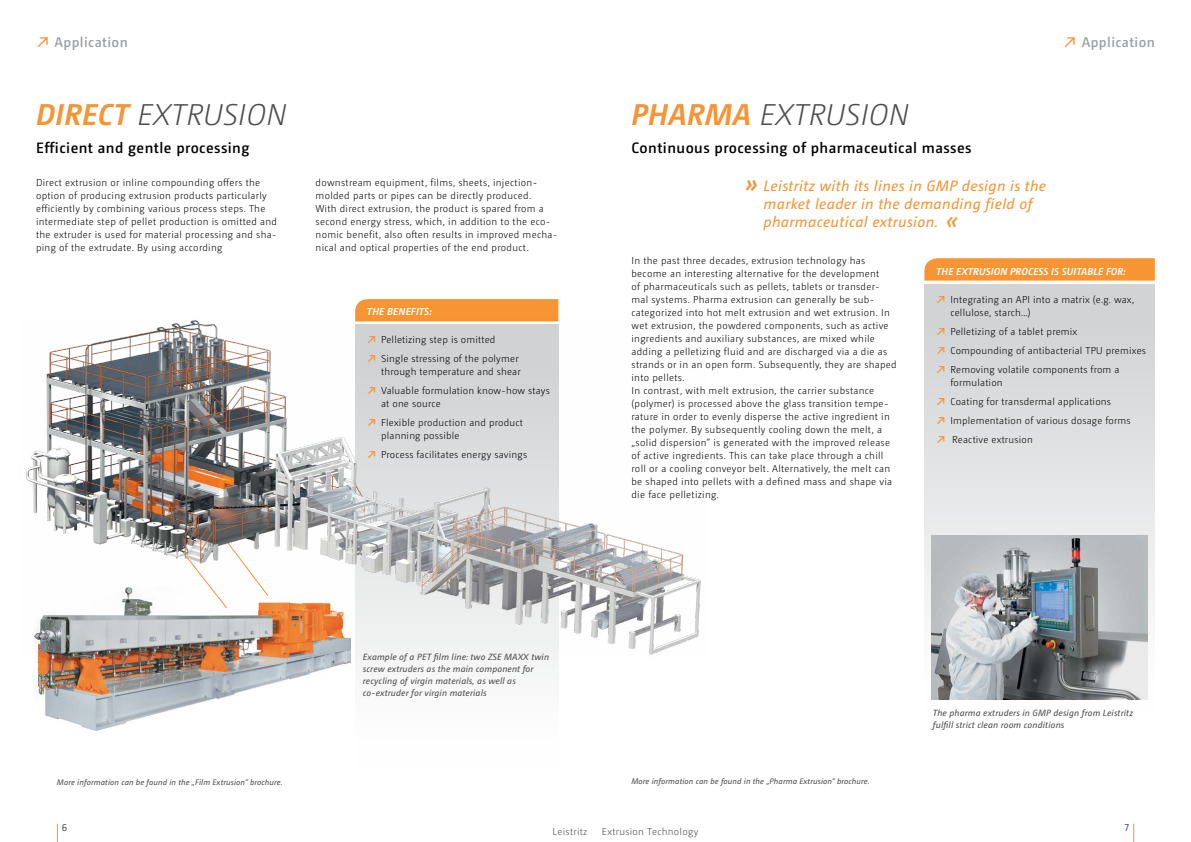
<style>
.page{position:relative;width:1191px;height:842px;background:#fff}
.page>*{position:absolute;margin:0;border:0;box-sizing:border-box;transform-origin:0 0}
.t1{font:italic 300 30px "Camingo Dos Pro";letter-spacing:.015em;color:#4d4d4f}
.t2{font:italic 15px/18px "Camingo Dos Pro";letter-spacing:.025em;color:#f79433}
.t3{font:600 15px "Camingo Dos Pro";letter-spacing:.03em;color:#000}
.t4{font:600 14px "Camingo Dos Pro";letter-spacing:.03em;color:#9d9fa2}
.t5{font:300 10px/13px "Camingo Dos Pro";letter-spacing:.03em;color:#000}
.t6{font:italic 700 10px "Camingo Dos Pro";letter-spacing:.015em;color:#fff}
.t7{font:300 10px "Camingo Dos Pro";letter-spacing:.03em;color:#4d4d4f}
.t8{font:10px "Camingo Dos Pro";color:#4d4d4f}
.t9{font:italic 9px/12px "Camingo Dos Pro";letter-spacing:.015em;color:#4d4d4f}
.t10{font:italic 8px "Camingo Dos Pro";letter-spacing:.015em;color:#4d4d4f}
.s1{color:#f79433}
.s2{font-weight:700;color:#f79433}
.s3{font-weight:600;font-size:24px}
.s4{font-size:24px}
</style>
<div class="page">
<div style="left:355px;top:299px;width:203px;height:18px;background:#f79433"></div>
<div style="left:355px;top:325px;width:203px;height:444px;background:#fafbfb"></div>
<img style="left:35px;top:660px;width:316px;height:71px">
<svg style="left:924px;top:258px;width:230px;height:23px;background:#f7973a"></svg>
<div style="left:924px;top:284px;width:230px;height:427px;background:linear-gradient(to bottom,#cdcfd0,#fff)"></div>
<img style="left:931px;top:535px;width:216px;height:164px">
<img style="left:26px;top:317px;width:675px;height:343px">
<svg style="left:57px;top:824px;width:1px;height:18px"></svg>
<svg style="left:1133px;top:824px;width:1px;height:18px"></svg>
<h3 class="t4" style="left:36px;top:33px;width:93px"><span class="s1">↗</span> Application</h3>
<h1 class="t1" style="left:36px;top:97px;width:252px"><span class="s2">DIRECT</span> EXTRUSION</h1>
<h2 class="t3" style="left:36px;top:139px;width:215px">Efficient and gentle processing</h2>
<p class="t5" style="left:36px;top:176px;width:242px">Direct extrusion or inline compounding offers the option of producing extrusion products particularly efficiently by combining various process steps. The intermediate step of pellet production is omitted and the extruder is used for material processing and sha&shy;ping of the extrudate. By using according</p>
<p class="t5" style="left:316px;top:176px;width:243px">downstream equipment, films, sheets, injection&shy;molded parts or pipes can be directly produced.<br>With direct extrusion, the product is spared from a second energy stress, which, in addition to the eco&shy;nomic benefit, also often results in improved mecha&shy;nical and optical properties of the end product.</p>
<p class="t6" style="left:367px;top:306px;width:66px">THE BENEFITS:</p>
<p class="t5" style="left:367px;top:330px;width:153px;line-height:19px"><span class="s2">↗</span> Pelletizing step is omitted<br><span class="s2">↗</span> Single stressing of the polymer</p>
<p class="t5" style="left:367px;top:362px;width:184px;line-height:19px;text-indent:14px">through temperature and shear<br><span class="s2">↗</span> Valuable formulation know-how stays</p>
<p class="t5" style="left:367px;top:394px;width:157px;line-height:19px;text-indent:14px">at one source<br><span class="s2">↗</span> Flexible production and product</p>
<p class="t5" style="left:367px;top:426px;width:162px;line-height:19px;text-indent:14px">planning possible<br><span class="s2">↗</span> Process facilitates energy savings</p>
<p class="t10" style="left:57px;top:777px;width:227px">More information can be found in the „Film Extrusion“ brochure.</p>
<p class="t9" style="left:363px;top:651px;width:188px">Example of a PET film line: two ZSE MAXX twin screw extruders as the main component for recycling of virgin materials, as well as co-extruder for virgin materials</p>
<h1 class="t1" style="left:631px;top:97px;width:279px"><span class="s2">PHARMA</span> EXTRUSION</h1>
<h2 class="t3" style="left:631px;top:139px;width:341px">Continuous processing of pharmaceutical masses</h2>
<h3 class="t4" style="left:1063px;top:33px;width:93px"><span class="s1">↗</span> Application</h3>
<h2 class="t2" style="left:763px;top:177px;width:284px;text-indent:-18px"><span class="s3">»</span> Leistritz with its lines in GMP design is the market leader in the demanding field of pharmaceutical extrusion. <span class="s4">«</span></h2>
<p class="t5" style="left:631px;top:254px;width:267px">In the past three decades, extrusion technology has become an interesting alternative for the development<br>of pharmaceuticals such as pellets, tablets or transder&shy;mal systems. Pharma extrusion can generally be sub&shy;categorized into hot melt extrusion and wet extrusion. In wet extrusion, the powdered components, such as active ingredients and auxiliary substances, are mixed while adding a pelletizing fluid and are discharged via a die as strands or in an open form. Subsequently, they are shaped into pellets.<br>In contrast, with melt extrusion, the carrier substance (polymer) is processed above the glass transition tempe&shy;rature in order to evenly disperse the active ingredient in the polymer. By subsequently cooling down the melt, a „solid dispersion“ is generated with the improved release of active ingredients. This can take place through a chill roll or a cooling conveyor belt. Alternatively, the melt can be shaped into pellets with a defined mass and shape via die face pelletizing.</p>
<p class="t6" style="left:936px;top:265px;width:191px">THE EXTRUSION PROCESS IS SUITABLE FOR:</p>
<p class="t5" style="left:950px;top:293px;width:185px;text-indent:-14px"><span class="s2">↗</span> Integrating an API into a matrix (e.g. wax, cellulose, starch…)</p>
<p class="t5" style="left:936px;top:322px;width:211px;line-height:19px"><span class="s2">↗</span> Pelletizing of a tablet premix<br><span class="s2">↗</span> Compounding of antibacterial TPU premixes <span class="s2">↗</span> Removing volatile components from a</p>
<p class="t5" style="left:936px;top:373px;width:196px;line-height:19px;text-indent:14px">formulation<br><span class="s2">↗</span> Coating for transdermal applications<br><span class="s2">↗</span> Implementation of various dosage forms <span class="s2">↗</span> Reactive extrusion</p>
<p class="t10" style="left:631px;top:776px;width:240px">More information can be found in the „Pharma Extrusion“ brochure.</p>
<p class="t9" style="left:933px;top:706px;width:202px">The pharma extruders in GMP design from Leistritz fulfill strict clean room conditions</p>
<p class="t8" style="left:62px;top:822px;width:7px">6</p>
<p class="t8" style="left:1124px;top:822px;width:6px">7</p>
<p class="t7" style="left:552px;top:825px;width:36px">Leistritz</p>
<p class="t7" style="left:602px;top:825px;width:98px">Extrusion Technology</p>
</div>
